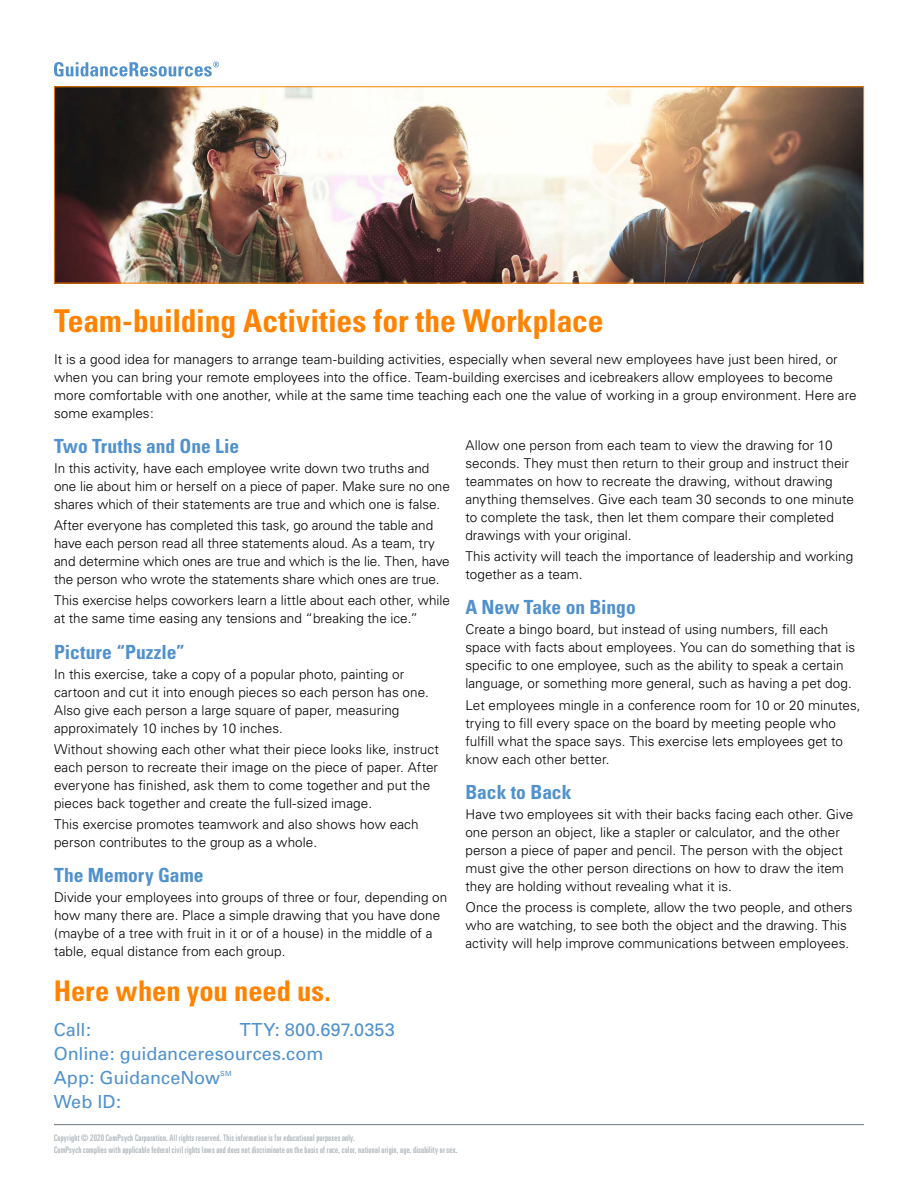
<style>
.page{position:relative;width:918px;height:1188px;background:#fff}
.page>*{position:absolute;margin:0;border:0;box-sizing:border-box;transform-origin:0 0}
.t1{font:700 condensed 31.5px "Univers";letter-spacing:-.005em;color:#ff8300}
.t2{font:700 condensed 28.5px "Univers";letter-spacing:-.005em;color:#ff8300}
.t3{font:700 condensed 19.5px "Univers";color:#5091cd}
.t4{font:18px/24px "Univers";color:#5091cd}
.t5{font:300 13.5px/18px "Univers";letter-spacing:.005em;color:#000}
.t6{font:ultra-condensed 9px/12px "Univers";letter-spacing:.03em;color:#acb4ba}
.t7{font:7.05px "Univers";color:#5091cd}
</style>
<div class="page">
<img style="left:56px;top:88px;width:806px;height:194px">
<div style="left:54px;top:86px;width:810px;height:198px;border:1px solid #ff8300"></div>
<svg style="left:54px;top:62px;width:165px;height:15px"></svg>
<hr style="left:54px;top:1124px;width:810px;height:1px;background:#6a747b">
<h1 class="t1" style="left:54px;top:302px;width:551px">Team-building Activities for the Workplace</h1>
<p class="t5" style="left:54px;top:350px;width:804px">It is a good idea for managers to arrange team-building activities, especially when several new employees have just been hired, or when you can bring your remote employees into the office. Team-building exercises and icebreakers allow employees to become more comfortable with one another, while at the same time teaching each one the value of working in a group environment. Here are some examples:</p>
<h3 class="t3" style="left:54px;top:434px;width:187px">Two Truths and One Lie</h3>
<p class="t5" style="left:54px;top:459px;width:397px">In this activity, have each employee write down two truths and one lie about him or herself on a piece of paper. Make sure no one shares which of their statements are true and which one is false.</p>
<p class="t5" style="left:54px;top:516px;width:397px">After everyone has completed this task, go around the table and have each person read all three statements aloud. As a team, try and determine which ones are true and which is the lie. Then, have the person who wrote the statements share which ones are true.</p>
<p class="t5" style="left:54px;top:592px;width:398px">This exercise helps coworkers learn a little about each other, while at the same time easing any tensions and “breaking the ice.”</p>
<h3 class="t3" style="left:54px;top:640px;width:132px">Picture “Puzzle”</h3>
<p class="t5" style="left:54px;top:665px;width:376px">In this exercise, take a copy of a popular photo, painting or cartoon and cut it into enough pieces so each person has one.<br>Also give each person a large square of paper, measuring approximately 10 inches by 10 inches.</p>
<p class="t5" style="left:54px;top:740px;width:386px">Without showing each other what their piece looks like, instruct each person to recreate their image on the piece of paper. After everyone has finished, ask them to come together and put the pieces back together and create the full-sized image.</p>
<p class="t5" style="left:54px;top:815px;width:366px">This exercise promotes teamwork and also shows how each person contributes to the group as a whole.</p>
<h3 class="t3" style="left:54px;top:863px;width:151px">The Memory Game</h3>
<p class="t5" style="left:54px;top:889px;width:395px">Divide your employees into groups of three or four, depending on how many there are. Place a simple drawing that you have done (maybe of a tree with fruit in it or of a house) in the middle of a table, equal distance from each group.</p>
<p class="t5" style="left:465px;top:436px;width:390px">Allow one person from each team to view the drawing for 10 seconds. They must then return to their group and instruct their teammates on how to recreate the drawing, without drawing anything themselves. Give each team 30 seconds to one minute to complete the task, then let them compare their completed drawings with your original.</p>
<p class="t5" style="left:465px;top:547px;width:389px">This activity will teach the importance of leadership and working together as a team.</p>
<h3 class="t3" style="left:465px;top:595px;width:172px">A New Take on Bingo</h3>
<p class="t5" style="left:465px;top:621px;width:391px">Create a bingo board, but instead of using numbers, fill each space with facts about employees. You can do something that is specific to one employee, such as the ability to speak a certain language, or something more general, such as having a pet dog.</p>
<p class="t5" style="left:465px;top:696px;width:397px">Let employees mingle in a conference room for 10 or 20 minutes, trying to fill every space on the board by meeting people who fulfill what the space says. This exercise lets employees get to know each other better.</p>
<h3 class="t3" style="left:465px;top:780px;width:108px">Back to Back</h3>
<p class="t5" style="left:465px;top:805px;width:389px">Have two employees sit with their backs facing each other. Give one person an object, like a stapler or calculator, and the other person a piece of paper and pencil. The person with the object must give the other person directions on how to draw the item they are holding without revealing what it is.</p>
<p class="t5" style="left:465px;top:898px;width:389px">Once the process is complete, allow the two people, and others who are watching, to see both the object and the drawing. This activity will help improve communications between employees.</p>
<h2 class="t2" style="left:54px;top:974px;width:279px">Here when you need us.</h2>
<h3 class="t4" style="left:54px;top:1018px;width:39px">Call:</h3>
<h3 class="t4" style="left:54px;top:1018px;width:343px;text-indent:186px">TTY: 800.697.0353<br>Online: guidanceresources.com<br>App: GuidanceNow</h3>
<p class="t7" style="left:220px;top:1069px;width:13px">SM</p>
<h3 class="t4" style="left:54px;top:1090px;width:69px">Web ID:</h3>
<p class="t6" style="left:54px;top:1132px;width:405px">Copyright © 2020 ComPsych Corporation. All rights reserved. This information is for educational purposes only.<br>ComPsych complies with applicable federal civil rights laws and does not discriminate on the basis of race, color, national origin, age, disability or sex.</p>
</div>
